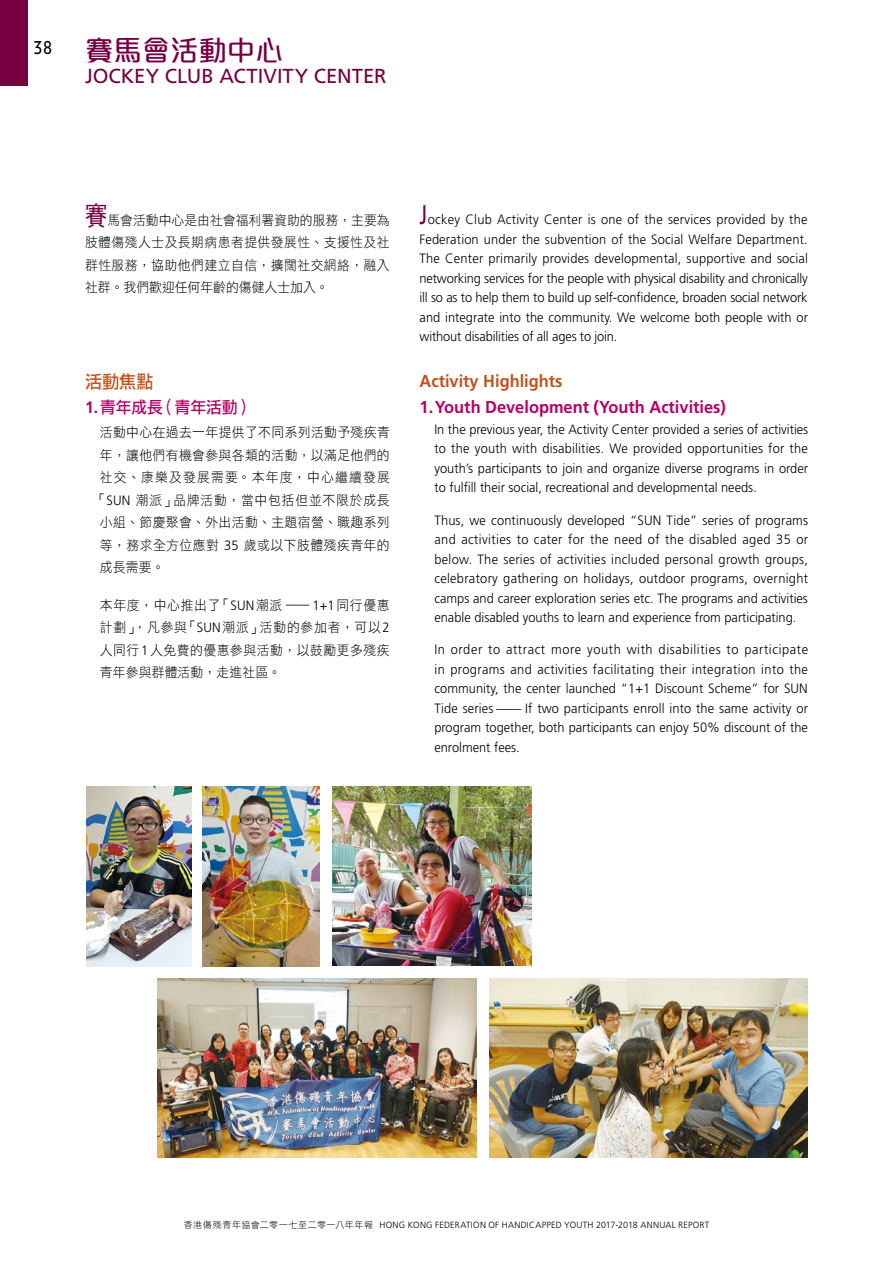
<style>
.page{position:relative;width:893px;height:1263px;background:#fff}
.page>*{position:absolute;margin:0;border:0;box-sizing:border-box;transform-origin:0 0}
.t1{font:500 28.35px "M Elle HK";color:#760042}
.t2{font:22.5px "Verlag";color:#000;scale:.9 1}
.t3{font:20.25px "Frutiger";color:#760042}
.t4{font:18px "DF Li Hei HK W5";color:#c3511c;scale:.95 1}
.t5{font:700 17.25px "Frutiger";color:#b60065;scale:.95 1}
.t6{font:700 17.25px "Frutiger";color:#c3511c;scale:.95 1}
.t7{font:16.5px "DF Li Hei HK W5";color:#b60065;scale:.95 1}
.t8{font:300 13.5px/19.5px "Frutiger";color:#000;text-align:justify;scale:.95 1}
.t9{font:13.5px/22.5px "DF Li Hei HK W3";letter-spacing:.035em;color:#000;text-align:justify;scale:.95 1}
.t10{font:13.5px "DF Li Hei HK W3";letter-spacing:.06em;color:#000;scale:.95 1}
.t11{font:13.5px "DF Li Hei HK W3";letter-spacing:.09em;color:#000;scale:.95 1}
.t12{font:300 9px "Frutiger";letter-spacing:.03em;color:#000}
.s1{font-family:"DF Hei HK W5";font-size:27px;color:#760042}
.s2{font-family:"Frutiger";font-weight:700}
.s3{font-family:"Frutiger";font-weight:300}
.s4{font-weight:400;font-size:27px;color:#760042}
.s5{font-family:"DF Li Hei HK W3";font-weight:400}
</style>
<div class="page">
<img style="left:86px;top:787px;width:106px;height:179px">
<img style="left:203px;top:787px;width:117px;height:179px">
<img style="left:157px;top:978px;width:319px;height:179px">
<img style="left:489px;top:978px;width:319px;height:179px">
<img style="left:333px;top:787px;width:199px;height:179px">
<div style="left:0;top:0;width:28px;height:86px;background:#760042"></div>
<h2 class="t2" style="left:34px;top:29px;width:22px">38</h2>
<h1 class="t1" style="left:85px;top:36px;width:200px">賽馬會活動中心</h1>
<h3 class="t3" style="left:85px;top:64px;width:303px">JOCKEY CLUB ACTIVITY CENTER</h3>
<p class="t9" style="left:85px;top:208px;width:322px"><span class="s1">賽</span>馬會活動中心是由社會福利署資助的服務，主要為肢體傷殘人士及長期病患者提供發展性、支援性及社群性服務，協助他們建立自信，擴闊社交網絡，融入社群。我們歡迎任何年齡的傷健人士加入。</p>
<h3 class="t4" style="left:85px;top:371px;width:73px">活動焦點</h3>
<p class="t7" style="left:85px;top:398px;width:179px"><span class="s2">1.</span> 青年成長（青年活動）</p>
<p class="t9" style="left:100px;top:421px;width:307px">活動中心在過去一年提供了不同系列活動予殘疾青</p>
<p class="t9" style="left:100px;top:443px;width:307px">年，讓他們有機會參與各類的活動，以滿足他們的</p>
<p class="t11" style="left:100px;top:470px;width:307px">社交、康樂及發展需要。本年度，中心繼續發展</p>
<p class="t10" style="left:94px;top:493px;width:313px">「<span class="s3">SUN</span> 潮派」品牌活動，當中包括但並不限於成長</p>
<p class="t9" style="left:100px;top:511px;width:307px">小組、節慶聚會、外出活動、主題宿營、職趣系列</p>
<p class="t9" style="left:100px;top:534px;width:307px">等，務求全方位應對 <span class="s3">35</span> 歲或以下肢體殘疾青年的</p>
<p class="t9" style="left:100px;top:556px;width:70px">成長需要。</p>
<p class="t9" style="left:100px;top:593px;width:307px">本年度，中心推出了「<span class="s3">SUN</span>潮派 —— <span class="s3">1+1</span>同行優惠計劃」，凡參與「<span class="s3">SUN</span>潮派」活動的參加者，可以<span class="s3">2</span>人同行<span class="s3">1</span>人免費的優惠參與活動，以鼓勵更多殘疾青年參與群體活動，走進社區。</p>
<p class="t8" style="left:420px;top:210px;width:410px"><span class="s4">J</span>ockey Club Activity Center is one of the services provided by the Federation under the subvention of the Social Welfare Department.<br>The Center primarily provides developmental, supportive and social networking services for the people with physical disability and chronically ill so as to help them to build up self-confidence, broaden social network and integrate into the community. We welcome both people with or without disabilities of all ages to join.</p>
<p class="t6" style="left:420px;top:371px;width:152px">Activity Highlights</p>
<p class="t5" style="left:420px;top:397px;width:324px">1.Youth Development (Youth Activities)</p>
<p class="t8" style="left:434px;top:420px;width:395px">In the previous year, the Activity Center provided a series of activities to the youth with disabilities. We provided opportunities for the youth’s participants to join and organize diverse programs in order to fulfill their social, recreational and developmental needs.</p>
<p class="t8" style="left:434px;top:510px;width:395px">Thus, we continuously developed “SUN Tide” series of programs and activities to cater for the need of the disabled aged 35 or below. The series of activities included personal growth groups, celebratory gathering on holidays, outdoor programs, overnight camps and career exploration series etc. The programs and activities enable disabled youths to learn and experience from participating.</p>
<p class="t8" style="left:434px;top:640px;width:395px">In order to attract more youth with disabilities to participate in programs and activities facilitating their integration into the community, the center launched “1+1 Discount Scheme” for SUN Tide series —— If two participants enroll into the same activity or program together, both participants can enjoy 50% discount of the enrolment fees.</p>
<p class="t12" style="left:184px;top:1220px;width:527px"><span class="s5">香港傷殘青年協會二零一七至二零一八年年報</span> HONG KONG FEDERATION OF HANDICAPPED YOUTH 2017-2018 ANNUAL REPORT</p>
</div>
